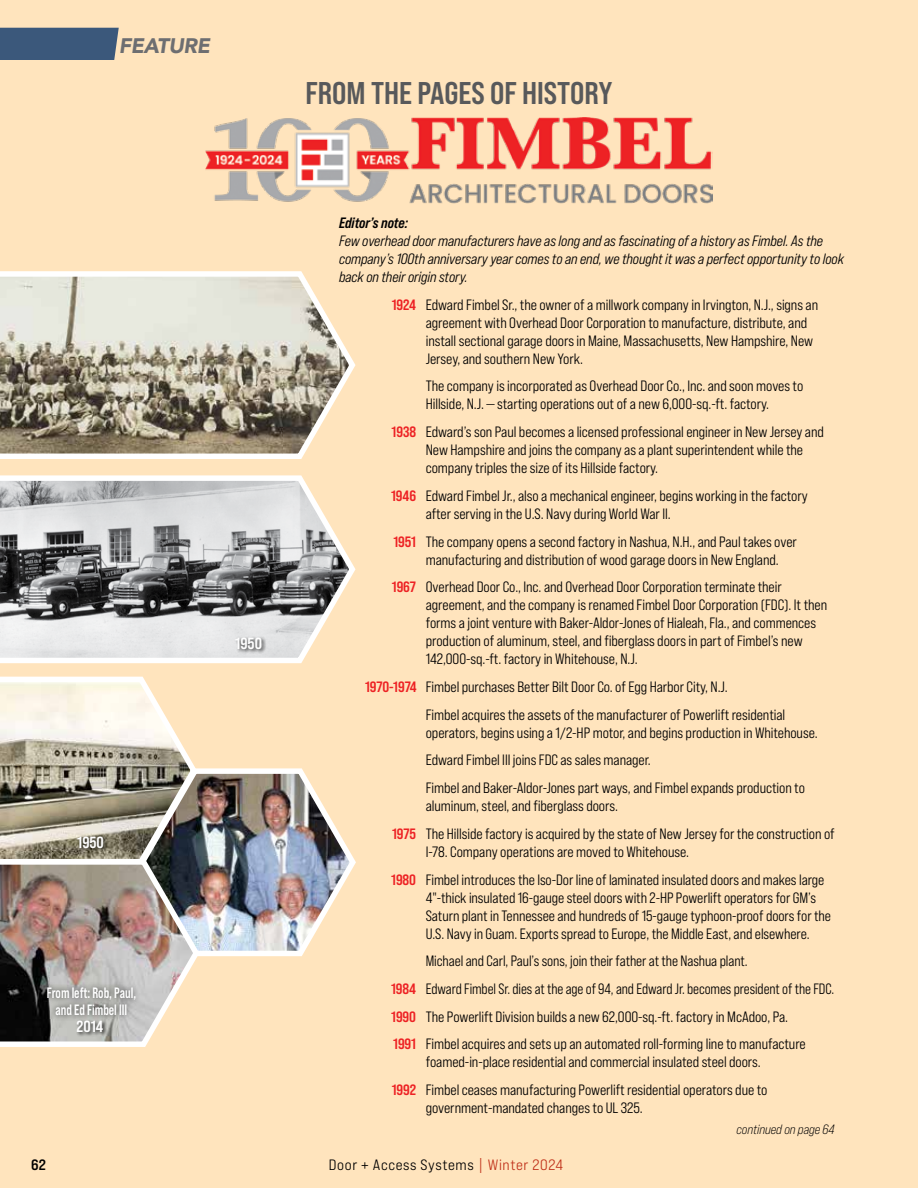
<style>
.page{position:relative;width:918px;height:1188px;background:#ffe4bd}
.page>*{position:absolute;margin:0;border:0;box-sizing:border-box;transform-origin:0 0}
.t1{font:31.35px "Bebas Neue Pro Sm E Bd";color:#58595b}
.t2{font:italic 900 21px "Avenir";letter-spacing:-.02em;color:#6d6e71}
.t3{font:16.2px "Bebas Neue Pro Sm E Bd";color:#fff}
.t4{font:15px/18px "Bebas Neue Pro Sm E Md";letter-spacing:-.005em;color:#000}
.t5{font:15px/18px "Bebas Neue Pro Sm E Md It";letter-spacing:-.005em;color:#000}
.t6{font:15px/16.5px "Bebas Neue Pro Sm E Bd";color:#fff;text-align:center;scale:.85 1}
.t7{font:15px "Bebas Neue Pro Exp Md";letter-spacing:.04em;color:#000}
.t8{font:15px "Bebas Neue Pro Sm E Bd It";letter-spacing:-.005em;color:#000}
.t9{font:15px "Bebas Neue Pro Exp Bd";color:#000}
.t10{font:13.5px "Bebas Neue Pro Sm E Bk It";letter-spacing:-.005em;color:#000}
.s1{font-family:"Bebas Neue Pro Sm E Bd";color:#ed2224}
.s2{color:#c0311a}
</style>
<div class="page">
<div style="left:0;top:28px;width:119px;height:32px;background:#3b587b"></div>
<img style="left:0;top:676px;width:356px;height:371px">
<div style="left:75px;top:1019px;width:33px;height:18px;background:#000;opacity:.8"></div>
<div style="left:40px;top:980px;width:102px;height:42px;background:#000;opacity:.75"></div>
<img style="left:205px;top:117px;width:508px;height:87px">
<svg style="left:0;top:475px;width:356px;height:189px;background:#b4b3b1"></svg>
<div style="left:234px;top:636px;width:32px;height:18px;background:#000;opacity:.8"></div>
<svg style="left:0;top:271px;width:356px;height:188px;background:#bcb5a5"></svg>
<h2 class="t2" style="left:119px;top:28px;width:93px">FEATURE</h2>
<p class="t3" style="left:77px;top:832px;width:28px">1950</p>
<p class="t6" style="left:47px;top:984px;width:107px">From left: Rob, Paul, and Ed Fimbel III</p>
<p class="t3" style="left:76px;top:1017px;width:28px">2014</p>
<p class="t3" style="left:235px;top:634px;width:28px">1950</p>
<h1 class="t1" style="left:305px;top:74px;width:309px">FROM THE PAGES OF HISTORY</h1>
<p class="t8" style="left:339px;top:214px;width:71px">Editor’s note:</p>
<p class="t5" style="left:339px;top:231px;width:507px">Few overhead door manufacturers have as long and as fascinating of a history as Fimbel. As the company’s 100th anniversary year comes to an end, we thought it was a perfect opportunity to look back on their origin story.</p>
<p class="t4" style="left:426px;top:295px;width:394px;text-indent:-34px"><span class="s1">1924</span> Edward Fimbel Sr., the owner of a millwork company in Irvington, N.J., signs an agreement with Overhead Door Corporation to manufacture, distribute, and install sectional garage doors in Maine, Massachusetts, New Hampshire, New Jersey, and southern New York.</p>
<p class="t4" style="left:426px;top:377px;width:379px">The company is incorporated as Overhead Door Co., Inc. and soon moves to<br>Hillside, N.J. — starting operations out of a new 6,000-sq.-ft. factory.</p>
<p class="t4" style="left:426px;top:423px;width:400px;text-indent:-34px"><span class="s1">1938</span> Edward’s son Paul becomes a licensed professional engineer in New Jersey and<br>New Hampshire and joins the company as a plant superintendent while the company triples the size of its Hillside factory.</p>
<p class="t4" style="left:426px;top:486px;width:384px;text-indent:-35px"><span class="s1">1946</span> Edward Fimbel Jr., also a mechanical engineer, begins working in the factory after serving in the U.S. Navy during World War II.</p>
<p class="t4" style="left:426px;top:532px;width:373px;text-indent:-32px"><span class="s1">1951</span> The company opens a second factory in Nashua, N.H., and Paul takes over manufacturing and distribution of wood garage doors in New England.</p>
<p class="t4" style="left:426px;top:578px;width:403px;text-indent:-34px"><span class="s1">1967</span> Overhead Door Co., Inc. and Overhead Door Corporation terminate their agreement, and the company is renamed Fimbel Door Corporation (FDC). It then forms a joint venture with Baker-Aldor-Jones of Hialeah, Fla., and commences production of aluminum, steel, and fiberglass doors in part of Fimbel’s new 142,000-sq.-ft. factory in Whitehouse, N.J.</p>
<p class="t4" style="left:426px;top:673px;width:361px;line-height:27.8px;text-indent:-61px"><span class="s1">1970-1974</span> Fimbel purchases Better Bilt Door Co. of Egg Harbor City, N.J.<br>Fimbel acquires the assets of the manufacturer of Powerlift residential</p>
<p class="t4" style="left:426px;top:718px;width:393px;line-height:27.8px">operators, begins using a 1/2-HP motor, and begins production in Whitehouse.<br>Edward Fimbel III joins FDC as sales manager.<br>Fimbel and Baker-Aldor-Jones part ways, and Fimbel expands production to</p>
<p class="t4" style="left:392px;top:792px;width:444px;line-height:27.8px;text-indent:34px">aluminum, steel, and fiberglass doors.<br><span class="s1">1975</span> The Hillside factory is acquired by the state of New Jersey for the construction of</p>
<p class="t4" style="left:391px;top:838px;width:435px;line-height:27.8px;text-indent:35px">I-78. Company operations are moved to Whitehouse.<br><span class="s1">1980</span> Fimbel introduces the Iso-Dor line of laminated insulated doors and makes large</p>
<p class="t4" style="left:426px;top:888px;width:407px">4"-thick insulated 16-gauge steel doors with 2-HP Powerlift operators for GM’s<br>Saturn plant in Tennessee and hundreds of 15-gauge typhoon-proof doors for the<br>U.S. Navy in Guam. Exports spread to Europe, the Middle East, and elsewhere.</p>
<p class="t4" style="left:391px;top:947px;width:445px;line-height:27.8px;text-indent:35px">Michael and Carl, Paul’s sons, join their father at the Nashua plant.<br><span class="s1">1984</span> Edward Fimbel Sr. dies at the age of 94, and Edward Jr. becomes president of the FDC.<br><span class="s1">1990</span> The Powerlift Division builds a new 62,000-sq.-ft. factory in McAdoo, Pa.<br><span class="s1">1991</span> Fimbel acquires and sets up an automated roll-forming line to manufacture</p>
<p class="t4" style="left:392px;top:1048px;width:377px;line-height:27.8px;text-indent:34px">foamed-in-place residential and commercial insulated steel doors.<br><span class="s1">1992</span> Fimbel ceases manufacturing Powerlift residential operators due to</p>
<p class="t4" style="left:426px;top:1099px;width:218px">government-mandated changes to UL 325.</p>
<p class="t10" style="left:737px;top:1121px;width:100px">continued on page 64</p>
<p class="t9" style="left:31px;top:1155px;width:16px">62</p>
<p class="t7" style="left:329px;top:1155px;width:236px">Door + Access Systems <span class="s2">| Winter 2024</span></p>
</div>
